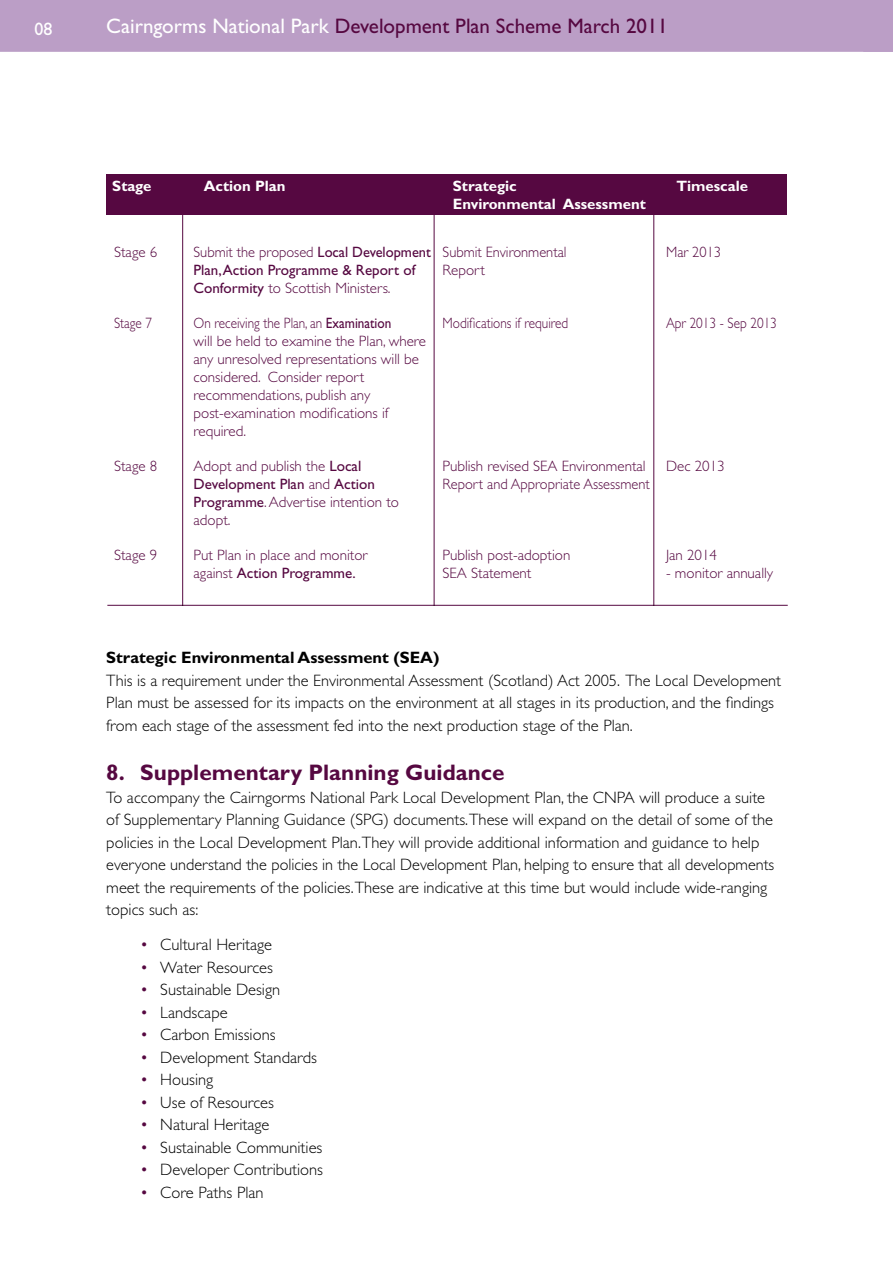
<style>
.page{position:relative;width:893px;height:1263px;background:#fff}
.page>*{position:absolute;margin:0;border:0;box-sizing:border-box;transform-origin:0 0}
.t1{font:700 22.5px "Gill Sans";color:#560841}
.t2{font:21px "Gill Sans";color:#560841}
.t3{font:18px "Gill Sans";color:#fff}
.t4{font:300 16.5px/22.5px "Gill Sans";color:#000}
.t5{font:700 16.5px "Gill Sans";color:#000}
.t6{font:300 15px/18px "Gill Sans";color:#560841}
.t7{font:300 15px "Gill Sans";color:#560841;scale:.96 1}
.t8{font:15px "Gill Sans";color:#560841}
.t9{font:300 15px "Gill Sans";color:#560841;scale:.88 1}
.t10{font:700 15px "Gill Sans";color:#fff}
.s1{color:#fff}
.s2{font-weight:400}
.s3{font-weight:300}
.s4{color:#560841}
</style>
<div class="page">
<div style="left:0;top:0;width:893px;height:52px;background:#bb9ec6"></div>
<hr style="left:182px;top:202px;width:1px;height:404px;background:#560841">
<hr style="left:434px;top:188px;width:1px;height:418px;background:#560841">
<hr style="left:653px;top:198px;width:1px;height:408px;background:#560841">
<div style="left:106px;top:174px;width:681px;height:41px;background:#560841"></div>
<hr style="left:107px;top:605px;width:681px;height:1px;background:#560841">
<p class="t3" style="left:34px;top:18px;width:19px">08</p>
<p class="t2" style="left:106px;top:14px;width:563px"><span class="s1">Cairngorms National Park</span> Development Plan Scheme March 2011</p>
<p class="t10" style="left:112px;top:177px;width:41px">Stage</p>
<p class="t10" style="left:204px;top:177px;width:83px">Action Plan</p>
<p class="t10" style="left:453px;top:177px;width:65px">Strategic</p>
<p class="t10" style="left:676px;top:177px;width:73px">Timescale</p>
<p class="t10" style="left:453px;top:195px;width:194px">Environmental Assessment</p>
<p class="t6" style="left:114px;top:243px;width:45px">Stage 6</p>
<p class="t7" style="left:194px;top:244px;width:390px">Submit the proposed <span class="s2">Local Development</span> Submit Environmental</p>
<p class="t7" style="left:666px;top:244px;width:59px">Mar 2013</p>
<p class="t8" style="left:194px;top:261px;width:223px">Plan, Action Programme &amp; Report of</p>
<p class="t6" style="left:443px;top:261px;width:44px">Report</p>
<p class="t6" style="left:194px;top:279px;width:199px"><span class="s2">Conformity</span> to Scottish Ministers.</p>
<p class="t9" style="left:114px;top:315px;width:45px">Stage 7</p>
<p class="t9" style="left:194px;top:315px;width:226px">On receiving the Plan, an <span class="s2">Examination</span></p>
<p class="t9" style="left:443px;top:315px;width:144px">Modifications if required</p>
<p class="t9" style="left:666px;top:315px;width:127px">Apr 2013 - Sep 2013</p>
<p class="t6" style="left:194px;top:332px;width:234px">will be held to examine the Plan, where any unresolved representations will be considered. Consider report recommendations, publish any post-examination modifications if required.</p>
<p class="t6" style="left:114px;top:457px;width:45px">Stage 8</p>
<p class="t6" style="left:194px;top:457px;width:169px">Adopt and publish the <span class="s2">Local</span></p>
<p class="t6" style="left:443px;top:457px;width:205px">Publish revised SEA Environmental</p>
<p class="t6" style="left:666px;top:457px;width:60px">Dec 2013</p>
<p class="t8" style="left:194px;top:475px;width:183px">Development Plan <span class="s3">and</span> Action</p>
<p class="t7" style="left:443px;top:476px;width:217px">Report and Appropriate Assessment</p>
<p class="t6" style="left:194px;top:493px;width:207px"><span class="s2">Programme</span>. Advertise intention to adopt.</p>
<p class="t6" style="left:114px;top:546px;width:45px">Stage 9</p>
<p class="t6" style="left:194px;top:546px;width:176px">Put Plan in place and monitor</p>
<p class="t6" style="left:443px;top:546px;width:129px">Publish post-adoption</p>
<p class="t6" style="left:666px;top:546px;width:53px">Jan 2014</p>
<p class="t8" style="left:194px;top:564px;width:164px"><span class="s3">against</span> Action Programme.</p>
<p class="t6" style="left:443px;top:564px;width:90px">SEA Statement</p>
<p class="t6" style="left:666px;top:564px;width:109px">- monitor annually</p>
<p class="t5" style="left:106px;top:648px;width:335px">Strategic Environmental Assessment (SEA)</p>
<p class="t4" style="left:106px;top:669px;width:676px">This is a requirement under the Environmental Assessment (Scotland) Act 2005. The Local Development<br>Plan must be assessed for its impacts on the environment at all stages in its production, and the findings from each stage of the assessment fed into the next production stage of the Plan.</p>
<h1 class="t1" style="left:106px;top:759px;width:400px">8. Supplementary Planning Guidance</h1>
<p class="t4" style="left:106px;top:786px;width:670px">To accompany the Cairngorms National Park Local Development Plan, the CNPA will produce a suite of Supplementary Planning Guidance (SPG) documents.These will expand on the detail of some of the policies in the Local Development Plan.They will provide additional information and guidance to help everyone understand the policies in the Local Development Plan, helping to ensure that all developments meet the requirements of the policies.These are indicative at this time but would include wide-ranging topics such as:</p>
<p class="t4" style="left:140px;top:934px;width:133px"><span class="s4">•</span> Cultural Heritage</p>
<p class="t4" style="left:140px;top:956px;width:134px"><span class="s4">•</span> Water Resources</p>
<p class="t4" style="left:140px;top:979px;width:141px"><span class="s4">•</span> Sustainable Design</p>
<p class="t4" style="left:140px;top:1001px;width:89px"><span class="s4">•</span> Landscape</p>
<p class="t4" style="left:140px;top:1024px;width:137px"><span class="s4">•</span> Carbon Emissions</p>
<p class="t4" style="left:140px;top:1046px;width:178px"><span class="s4">•</span> Development Standards</p>
<p class="t4" style="left:140px;top:1069px;width:74px"><span class="s4">•</span> Housing</p>
<p class="t4" style="left:140px;top:1091px;width:135px"><span class="s4">•</span> Use of Resources</p>
<p class="t4" style="left:140px;top:1114px;width:131px"><span class="s4">•</span> Natural Heritage</p>
<p class="t4" style="left:140px;top:1136px;width:184px"><span class="s4">•</span> Sustainable Communities</p>
<p class="t4" style="left:140px;top:1159px;width:184px"><span class="s4">•</span> Developer Contributions</p>
<p class="t4" style="left:140px;top:1181px;width:125px"><span class="s4">•</span> Core Paths Plan</p>
</div>
